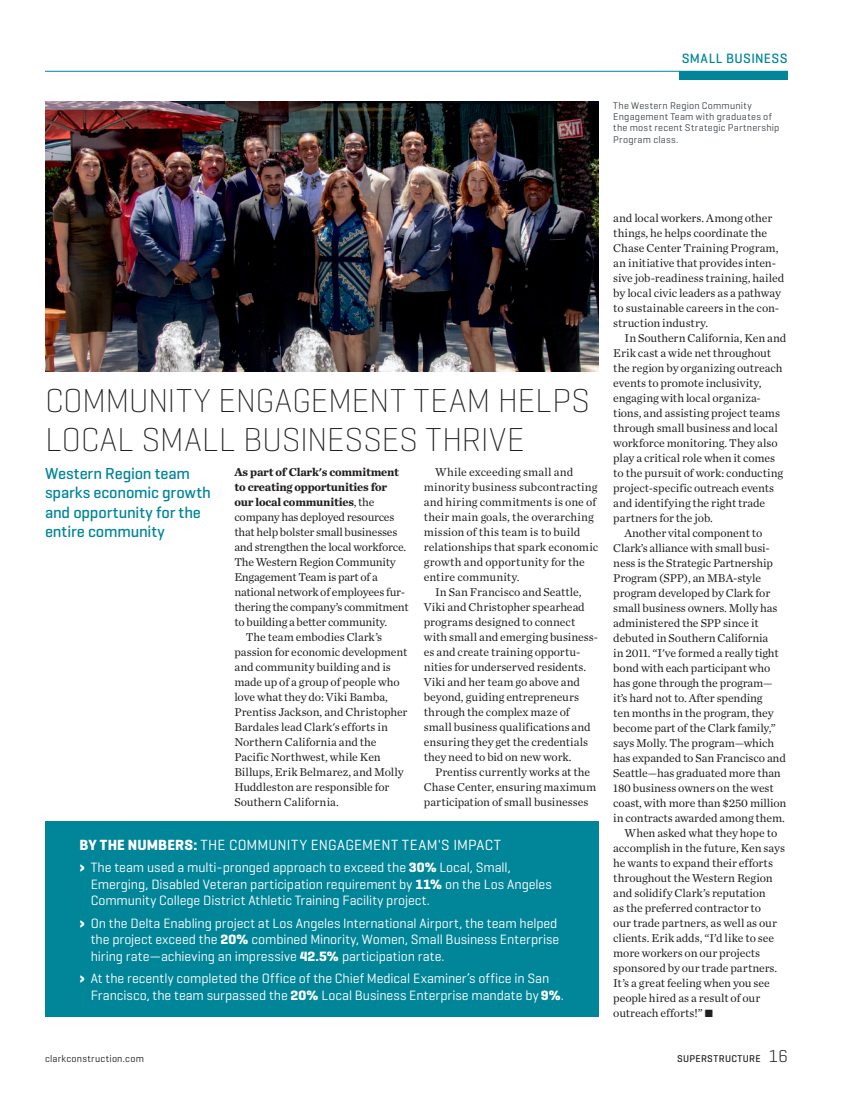
<style>
.page{position:relative;width:844px;height:1103px;background:#fff}
.page>*{position:absolute;margin:0;border:0;box-sizing:border-box;transform-origin:0 0}
.t1{font:200 33.75px/38.8px "Geogrotesque";letter-spacing:-.005em;color:#231f20}
.t2{font:500 16.25px/19.5px "Geogrotesque";letter-spacing:-.01em;color:#008599}
.t3{font:15px "Geogrotesque";letter-spacing:.02em;color:#fff}
.t4{font:13.75px/16.5px "Geogrotesque";letter-spacing:-.005em;color:#fff}
.t5{font:500 13.75px "Geogrotesque";letter-spacing:.03em;color:#008599}
.t6{font:11.88px/15px "Chronicle Text G1";letter-spacing:-.01em;color:#231f20}
.t7{font:11.88px/15px "Chronicle Text G1";letter-spacing:.01em;color:#231f20}
.t8{font:700 11.88px "Chronicle Text G1";letter-spacing:-.02em;color:#231f20}
.t9{font:10px/11.2px "Geogrotesque";letter-spacing:.025em;color:#3f474e}
.t10{font:10px "Geogrotesque";letter-spacing:.03em;color:#231f20}
.t11{font:500 10px "Geogrotesque";letter-spacing:.03em;color:#231f20}
.s1{font-weight:400}
.s2{font-weight:700}
.s3{font-weight:700;font-size:16.25px}
.s4{font-weight:300;font-size:17.5px}
</style>
<div class="page">
<hr style="left:45px;top:71px;width:743px;height:1px;background:#008599">
<div style="left:680px;top:71px;width:108px;height:9px;background:#008599"></div>
<img style="left:45px;top:101px;width:553px;height:270px">
<div style="left:45px;top:821px;width:553px;height:196px;background:#008599"></div>
<p class="t5" style="left:682px;top:49px;width:107px">SMALL BUSINESS</p>
<p class="t9" style="left:613px;top:99px;width:168px">The Western Region Community<br>Engagement Team with graduates of the most recent Strategic Partnership<br>Program class.</p>
<h1 class="t1" style="left:45px;top:380px;width:546px">COMMUNITY ENGAGEMENT TEAM HELPS<br>LOCAL SMALL BUSINESSES THRIVE</h1>
<p class="t7" style="left:424px;top:464px;width:176px;text-indent:11px">While exceeding small and minority business subcontracting and hiring commitments is one of their main goals, the overarching mission of this team is to build relationships that spark economic growth and opportunity for the entire community.</p>
<p class="t6" style="left:424px;top:584px;width:176px;text-indent:11px">In San Francisco and Seattle,<br>Viki and Christopher spearhead programs designed to connect with small and emerging business&shy;es and create training opportu&shy;nities for underserved residents.<br>Viki and her team go above and beyond, guiding entrepreneurs through the complex maze of small business qualifications and ensuring they get the credentials they need to bid on new work.</p>
<p class="t6" style="left:424px;top:764px;width:174px;text-indent:11px">Prentiss currently works at the<br>Chase Center, ensuring maximum participation of small businesses</p>
<h2 class="t2" style="left:45px;top:463px;width:167px">Western Region team sparks economic growth and opportunity for the entire community</h2>
<p class="t8" style="left:234px;top:462px;width:166px">As part of Clark's commitment</p>
<p class="t8" style="left:234px;top:477px;width:154px">to creating opportunities for</p>
<p class="t8" style="left:234px;top:492px;width:142px">our local communities<span class="s1">, the</span></p>
<p class="t6" style="left:234px;top:509px;width:161px">company has deployed resources</p>
<p class="t6" style="left:234px;top:524px;width:164px">that help bolster small businesses</p>
<p class="t6" style="left:234px;top:539px;width:173px">and strengthen the local workforce.</p>
<p class="t6" style="left:234px;top:554px;width:163px">The Western Region Community</p>
<p class="t6" style="left:234px;top:569px;width:145px">Engagement Team is part of a</p>
<p class="t6" style="left:234px;top:584px;width:172px">national network of employees fur-</p>
<p class="t6" style="left:234px;top:599px;width:176px">thering the company’s commitment</p>
<p class="t6" style="left:234px;top:614px;width:154px">to building a better community.</p>
<p class="t6" style="left:246px;top:629px;width:138px">The team embodies Clark’s</p>
<p class="t6" style="left:234px;top:644px;width:174px">passion for economic development</p>
<p class="t6" style="left:234px;top:659px;width:158px">and community building and is</p>
<p class="t6" style="left:234px;top:674px;width:167px">made up of a group of people who</p>
<p class="t6" style="left:234px;top:689px;width:155px">love what they do: Viki Bamba,</p>
<p class="t6" style="left:234px;top:704px;width:175px">Prentiss Jackson, and Christopher</p>
<p class="t6" style="left:234px;top:719px;width:155px">Bardales lead Clark's efforts in</p>
<p class="t6" style="left:234px;top:734px;width:144px">Northern California and the</p>
<p class="t6" style="left:234px;top:749px;width:148px">Pacific Northwest, while Ken</p>
<p class="t6" style="left:234px;top:764px;width:171px">Billups, Erik Belmarez, and Molly</p>
<p class="t6" style="left:234px;top:779px;width:157px">Huddleston are responsible for</p>
<p class="t6" style="left:234px;top:794px;width:106px">Southern California.</p>
<p class="t3" style="left:79px;top:835px;width:423px"><span class="s2">BY THE NUMBERS:</span> THE COMMUNITY ENGAGEMENT TEAM'S IMPACT</p>
<p class="t4" style="left:91px;top:859px;width:462px;text-indent:-11px"><span class="s3">›</span> The team used a multi-pronged approach to exceed the <span class="s2">30%</span> Local, Small,<br>Emerging, Disabled Veteran participation requirement by <span class="s2">11%</span> on the Los Angeles<br>Community College District Athletic Training Facility project.</p>
<p class="t4" style="left:91px;top:914px;width:470px;text-indent:-11px"><span class="s3">›</span> On the Delta Enabling project at Los Angeles International Airport, the team helped the project exceed the <span class="s2">20%</span> combined Minority, Women, Small Business Enterprise hiring rate—achieving an impressive <span class="s2">42.5%</span> participation rate.</p>
<p class="t4" style="left:91px;top:970px;width:474px;text-indent:-11px"><span class="s3">›</span> At the recently completed the Office of the Chief Medical Examiner’s office in San<br>Francisco, the team surpassed the <span class="s2">20%</span> Local Business Enterprise mandate by <span class="s2">9%</span>.</p>
<p class="t6" style="left:613px;top:209px;width:172px">and local workers. Among other things, he helps coordinate the<br>Chase Center Training Program, an initiative that provides inten&shy;sive job-readiness training, hailed by local civic leaders as a pathway to sustainable careers in the con&shy;struction industry.</p>
<p class="t6" style="left:624px;top:329px;width:163px">In Southern California, Ken and</p>
<p class="t6" style="left:613px;top:344px;width:159px">Erik cast a wide net throughout</p>
<p class="t6" style="left:613px;top:359px;width:171px">the region by organizing outreach</p>
<p class="t6" style="left:613px;top:374px;width:150px">events to promote inclusivity,</p>
<p class="t6" style="left:613px;top:389px;width:149px">engaging with local organiza-</p>
<p class="t6" style="left:613px;top:404px;width:168px">tions, and assisting project teams</p>
<p class="t6" style="left:613px;top:419px;width:166px">through small business and local</p>
<p class="t6" style="left:613px;top:434px;width:166px">workforce monitoring. They also</p>
<p class="t6" style="left:613px;top:449px;width:163px">play a critical role when it comes</p>
<p class="t6" style="left:613px;top:464px;width:171px">to the pursuit of work: conducting</p>
<p class="t6" style="left:613px;top:479px;width:162px">project-specific outreach events</p>
<p class="t6" style="left:613px;top:494px;width:153px">and identifying the right trade</p>
<p class="t6" style="left:613px;top:509px;width:101px">partners for the job.</p>
<p class="t6" style="left:624px;top:524px;width:139px">Another vital component to</p>
<p class="t6" style="left:613px;top:539px;width:158px">Clark’s alliance with small busi-</p>
<p class="t6" style="left:613px;top:554px;width:161px">ness is the Strategic Partnership</p>
<p class="t6" style="left:613px;top:569px;width:149px">Program (SPP), an MBA-style</p>
<p class="t6" style="left:613px;top:584px;width:158px">program developed by Clark for</p>
<p class="t6" style="left:613px;top:599px;width:166px">small business owners. Molly has</p>
<p class="t6" style="left:613px;top:614px;width:147px">administered the SPP since it</p>
<p class="t6" style="left:613px;top:629px;width:156px">debuted in Southern California</p>
<p class="t6" style="left:613px;top:644px;width:167px">in 2011. “I've formed a really tight</p>
<p class="t6" style="left:613px;top:659px;width:159px">bond with each participant who</p>
<p class="t6" style="left:613px;top:674px;width:161px">has gone through the program—</p>
<p class="t6" style="left:613px;top:689px;width:151px">it’s hard not to. After spending</p>
<p class="t6" style="left:613px;top:704px;width:162px">ten months in the program, they</p>
<p class="t6" style="left:613px;top:719px;width:164px">become part of the Clark family,”</p>
<p class="t6" style="left:613px;top:734px;width:162px">says Molly. The program—which</p>
<p class="t6" style="left:613px;top:749px;width:174px">has expanded to San Francisco and</p>
<p class="t6" style="left:613px;top:764px;width:169px">Seattle—has graduated more than</p>
<p class="t6" style="left:613px;top:779px;width:162px">180 business owners on the west</p>
<p class="t6" style="left:613px;top:794px;width:175px">coast, with more than $250 million</p>
<p class="t6" style="left:613px;top:809px;width:173px">in contracts awarded among them.</p>
<p class="t6" style="left:624px;top:824px;width:154px">When asked what they hope to</p>
<p class="t6" style="left:613px;top:839px;width:173px">accomplish in the future, Ken says</p>
<p class="t6" style="left:613px;top:854px;width:161px">he wants to expand their efforts</p>
<p class="t6" style="left:613px;top:869px;width:161px">throughout the Western Region</p>
<p class="t6" style="left:613px;top:884px;width:154px">and solidify Clark’s reputation</p>
<p class="t6" style="left:613px;top:899px;width:149px">as the preferred contractor to</p>
<p class="t6" style="left:613px;top:914px;width:165px">our trade partners, as well as our</p>
<p class="t6" style="left:613px;top:929px;width:163px">clients. Erik adds, “I’d like to see</p>
<p class="t6" style="left:613px;top:944px;width:148px">more workers on our projects</p>
<p class="t6" style="left:613px;top:959px;width:165px">sponsored by our trade partners.</p>
<p class="t6" style="left:613px;top:974px;width:158px">It’s a great feeling when you see</p>
<p class="t6" style="left:613px;top:989px;width:148px">people hired as a result of our</p>
<p class="t6" style="left:613px;top:1004px;width:102px">outreach efforts!” •</p>
<p class="t10" style="left:45px;top:1052px;width:100px">clarkconstruction.com</p>
<p class="t11" style="left:677px;top:1052px;width:112px">SUPERSTRUCTURE <span class="s4">16</span></p>
</div>
